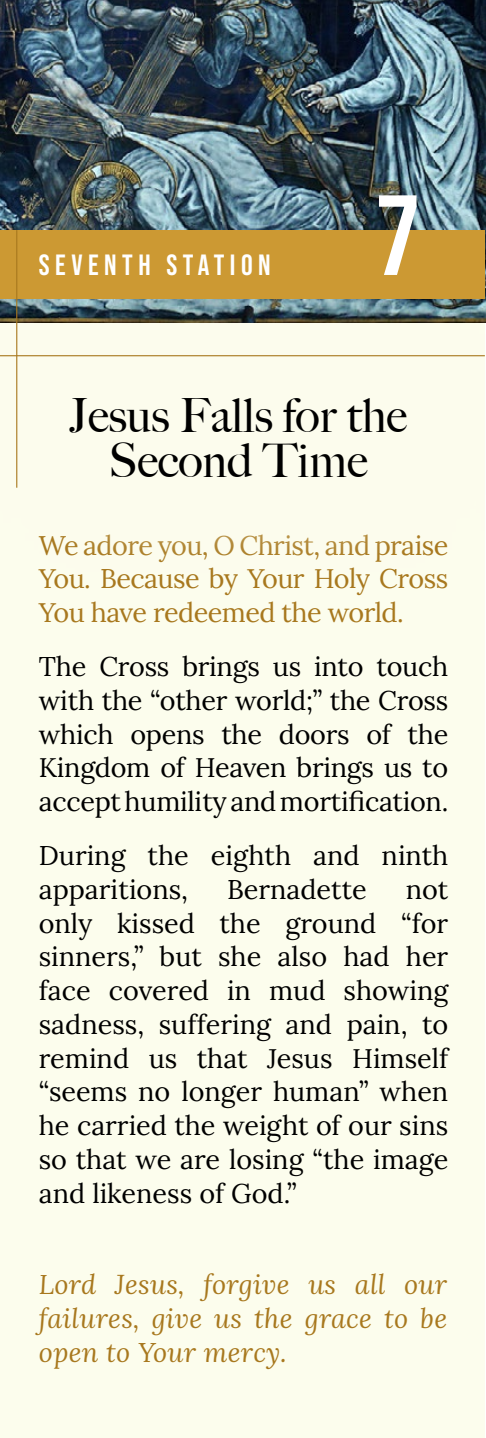
<style>
.page{position:relative;width:486px;height:1438px;background:#fff}
.page>*{position:absolute;margin:0;border:0;box-sizing:border-box;transform-origin:0 0}
.t1{font:700 113.62px "Bebas Neue Pro";color:#fff}
.t2{font:500 47.25px/45px "Big Caslon";color:#000;text-align:center}
.t3{font:700 29.25px "Bebas Neue Pro";letter-spacing:.19em;color:#fff}
.t4{font:27px/33.8px "Lora";color:#000;text-align:justify}
.t5{font:27px/33.8px "Lora";letter-spacing:-.02em;color:#a8781e;text-align:justify}
.t6{font:italic 27px/33.8px "Lora";letter-spacing:.01em;color:#a8781e;text-align:justify}
</style>
<div class="page">
<div style="left:0;top:0;width:485px;height:1438px;background:#fcfded"></div>
<div style="left:476px;top:303px;width:10px;height:316px;background:#fcfced"></div>
<img style="left:0;top:0;width:486px;height:322px">
<div style="left:0;top:230px;width:485px;height:69px;background:#c93"></div>
<hr style="left:0;top:355px;width:485px;height:1px;background:#a8781e">
<hr style="left:16px;top:230px;width:1px;height:258px;background:#a8781e">
<p class="t3" style="left:39px;top:248px;width:234px">SEVENTH STATION</p>
<h1 class="t1" style="left:378px;top:171px;width:42px">7</h1>
<h2 class="t2" style="left:69px;top:391px;width:339px">Jesus Falls for the<br>Second Time</h2>
<p class="t5" style="left:39px;top:526px;width:411px">We adore you, O Christ, and praise You. Because by Your Holy Cross You have redeemed the world.</p>
<p class="t4" style="left:39px;top:648px;width:411px">The Cross brings us into touch with the “other world;” the Cross which opens the doors of the Kingdom of Heaven brings us to accept humility and mortification.</p>
<p class="t4" style="left:39px;top:837px;width:411px">During the eighth and ninth apparitions,</p>
<p class="t4" style="left:227px;top:870px;width:141px">Bernadette</p>
<p class="t4" style="left:39px;top:870px;width:411px;text-indent:367px">not only kissed the ground “for sinners,” but she also had her face covered in mud showing sadness, suffering and pain, to remind us that Jesus Himself “seems no longer human” when he carried the weight of our sins so that we are losing “the image and likeness of God.”</p>
<p class="t6" style="left:39px;top:1267px;width:410px">Lord Jesus, forgive us all our failures, give us the grace to be open to Your mercy.</p>
</div>
